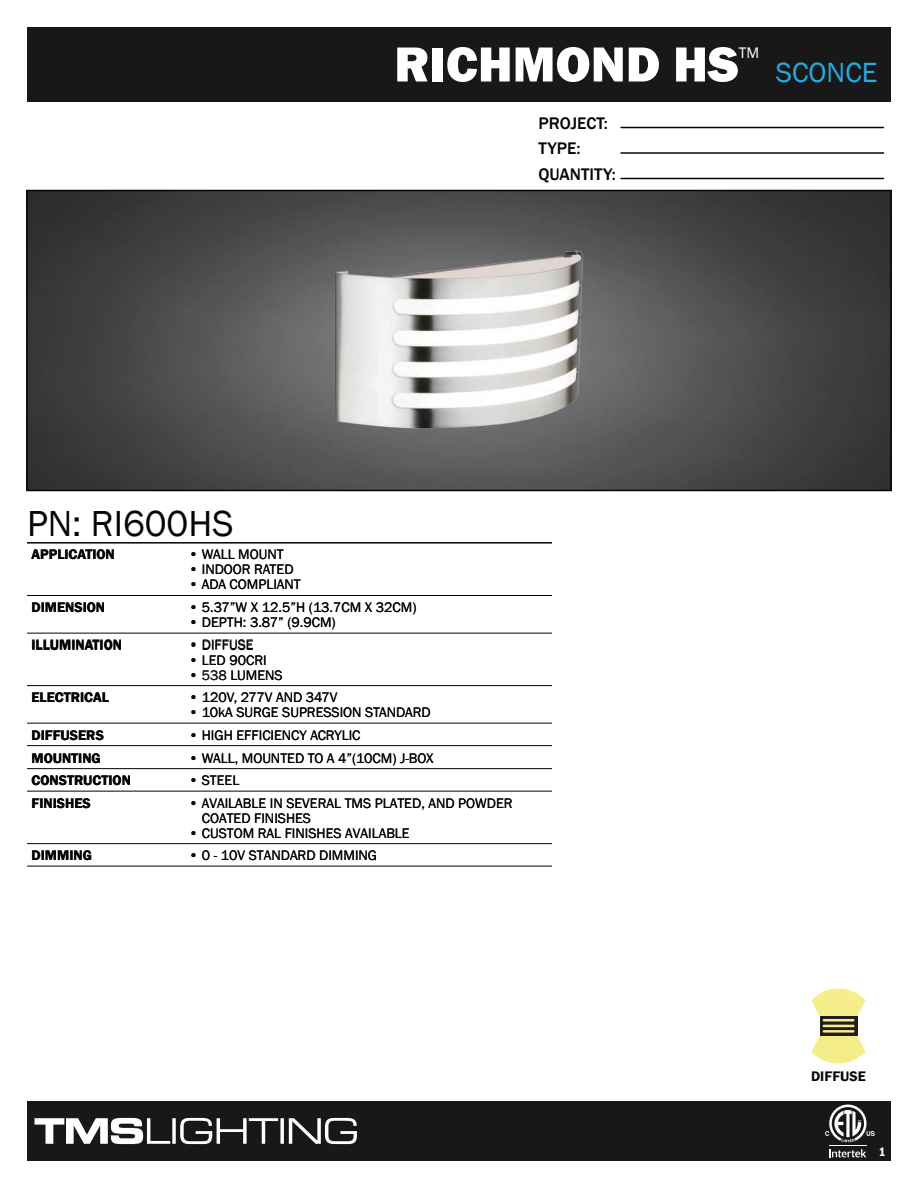
<style>
.page{position:relative;width:918px;height:1188px;background:#fff}
.page>*{position:absolute;margin:0;border:0;box-sizing:border-box;transform-origin:0 0}
.t1{font:800 51px "Franklin Gothic";color:#fff}
.t2{font:37.2px "Franklin Gothic";color:#050504}
.t3{font:28.5px "Franklin Gothic";color:#29aae1}
.t4{font:500 17.25px "Franklin Gothic";color:#050504}
.t5{font:15.75px "Franklin Gothic";color:#fff}
.t6{font:14.25px/15px "Franklin Gothic";color:#050504}
.t7{font:600 14.25px "Franklin Gothic";color:#050504}
.t8{font:600 condensed 12.75px "Franklin Gothic";color:#fff}
.s1{color:#231f20}
</style>
<div class="page">
<div style="left:27px;top:27px;width:864px;height:75px;background:#181818"></div>
<div style="left:27px;top:1101px;width:864px;height:60px;background:#181818"></div>
<svg style="left:829px;top:1149px;width:37px;height:8px"></svg>
<hr style="left:829px;top:1145px;width:38px;height:1px;background:#fff">
<svg style="left:825px;top:1105px;width:50px;height:37px"></svg>
<svg style="left:34px;top:1118px;width:323px;height:26px"></svg>
<hr style="left:621px;top:178px;width:263px;height:1px;background:#050504">
<hr style="left:621px;top:152px;width:263px;height:2px;background:#050504">
<hr style="left:621px;top:127px;width:263px;height:1px;background:#050504">
<img style="left:29px;top:193px;width:860px;height:295px">
<hr style="left:27px;top:595px;width:525px;height:1px;background:#050504">
<hr style="left:27px;top:633px;width:525px;height:1px;background:#050504">
<hr style="left:27px;top:685px;width:525px;height:1px;background:#050504">
<hr style="left:27px;top:723px;width:525px;height:1px;background:#050504">
<hr style="left:27px;top:745px;width:525px;height:1px;background:#050504">
<hr style="left:27px;top:768px;width:525px;height:1px;background:#050504">
<hr style="left:27px;top:791px;width:525px;height:1px;background:#050504">
<hr style="left:27px;top:843px;width:525px;height:1px;background:#050504">
<hr style="left:27px;top:866px;width:525px;height:1px;background:#050504">
<div style="left:26px;top:190px;width:866px;height:301px;border:2px solid #050504"></div>
<hr style="left:27px;top:542px;width:525px;height:2px;background:#050504">
<img style="left:332px;top:251px;width:254px;height:179px">
<svg style="left:811px;top:989px;width:55px;height:27px"></svg>
<svg style="left:811px;top:1036px;width:55px;height:27px"></svg>
<svg style="left:820px;top:1016px;width:38px;height:20px"></svg>
<hr style="left:823px;top:1019px;width:32px;height:2px;background:#f5ee88">
<hr style="left:823px;top:1025px;width:32px;height:2px;background:#f5ee88">
<hr style="left:823px;top:1030px;width:32px;height:3px;background:#f5ee88">
<h1 class="t1" style="left:394px;top:31px;width:346px">RICHMOND HS</h1>
<p class="t5" style="left:739px;top:42px;width:22px">TM</p>
<p class="t4" style="left:538px;top:112px;width:71px">PROJECT:</p>
<p class="t4" style="left:538px;top:138px;width:44px">TYPE:</p>
<p class="t4" style="left:538px;top:163px;width:79px">QUANTITY:</p>
<h3 class="t3" style="left:776px;top:54px;width:103px">SCONCE</h3>
<h2 class="t2" style="left:27px;top:501px;width:208px">PN: RI600HS</h2>
<p class="t7" style="left:32px;top:546px;width:85px">APPLICATION</p>
<p class="t6" style="left:189px;top:547px;width:96px">• WALL MOUNT</p>
<p class="t6" style="left:189px;top:562px;width:106px">• INDOOR RATED</p>
<p class="t6" style="left:189px;top:577px;width:114px">• ADA COMPLIANT</p>
<p class="t7" style="left:32px;top:598px;width:75px">DIMENSION</p>
<p class="t6" style="left:189px;top:600px;width:229px">• 5.37”W X 12.5”H (13.7CM X 32CM)</p>
<p class="t6" style="left:189px;top:615px;width:148px">• DEPTH: 3.87” (9.9CM)</p>
<p class="t7" style="left:32px;top:636px;width:92px">ILLUMINATION</p>
<p class="t6" style="left:189px;top:638px;width:66px">• DIFFUSE</p>
<p class="t6" style="left:189px;top:653px;width:79px">• LED 90CRI</p>
<p class="t6" style="left:189px;top:668px;width:95px">• <span class="s1">538</span> LUMENS</p>
<p class="t7" style="left:32px;top:688px;width:79px">ELECTRICAL</p>
<p class="t6" style="left:189px;top:690px;width:150px">• 120V, 277V AND 347V</p>
<p class="t6" style="left:189px;top:705px;width:243px">• 10kA SURGE SUPRESSION STANDARD</p>
<p class="t7" style="left:32px;top:726px;width:74px">DIFFUSERS</p>
<p class="t6" style="left:189px;top:728px;width:173px">• HIGH EFFICIENCY ACRYLIC</p>
<p class="t7" style="left:32px;top:749px;width:71px">MOUNTING</p>
<p class="t6" style="left:189px;top:751px;width:246px">• WALL, MOUNTED TO A 4”(10CM) J-BOX</p>
<p class="t7" style="left:32px;top:772px;width:101px">CONSTRUCTION</p>
<p class="t6" style="left:189px;top:773px;width:52px">• STEEL</p>
<p class="t7" style="left:32px;top:794px;width:61px">FINISHES</p>
<p class="t6" style="left:202px;top:796px;width:312px;text-indent:-13px">• AVAILABLE IN SEVERAL TMS PLATED, AND POWDER<br>COATED FINISHES</p>
<p class="t6" style="left:189px;top:826px;width:222px">• CUSTOM RAL FINISHES AVAILABLE</p>
<p class="t7" style="left:32px;top:846px;width:62px">DIMMING</p>
<p class="t6" style="left:189px;top:848px;width:190px">• 0 - 10V STANDARD DIMMING</p>
<p class="t7" style="left:811px;top:1067px;width:56px">DIFFUSE</p>
<p class="t8" style="left:879px;top:1143px;width:8px">1</p>
</div>
